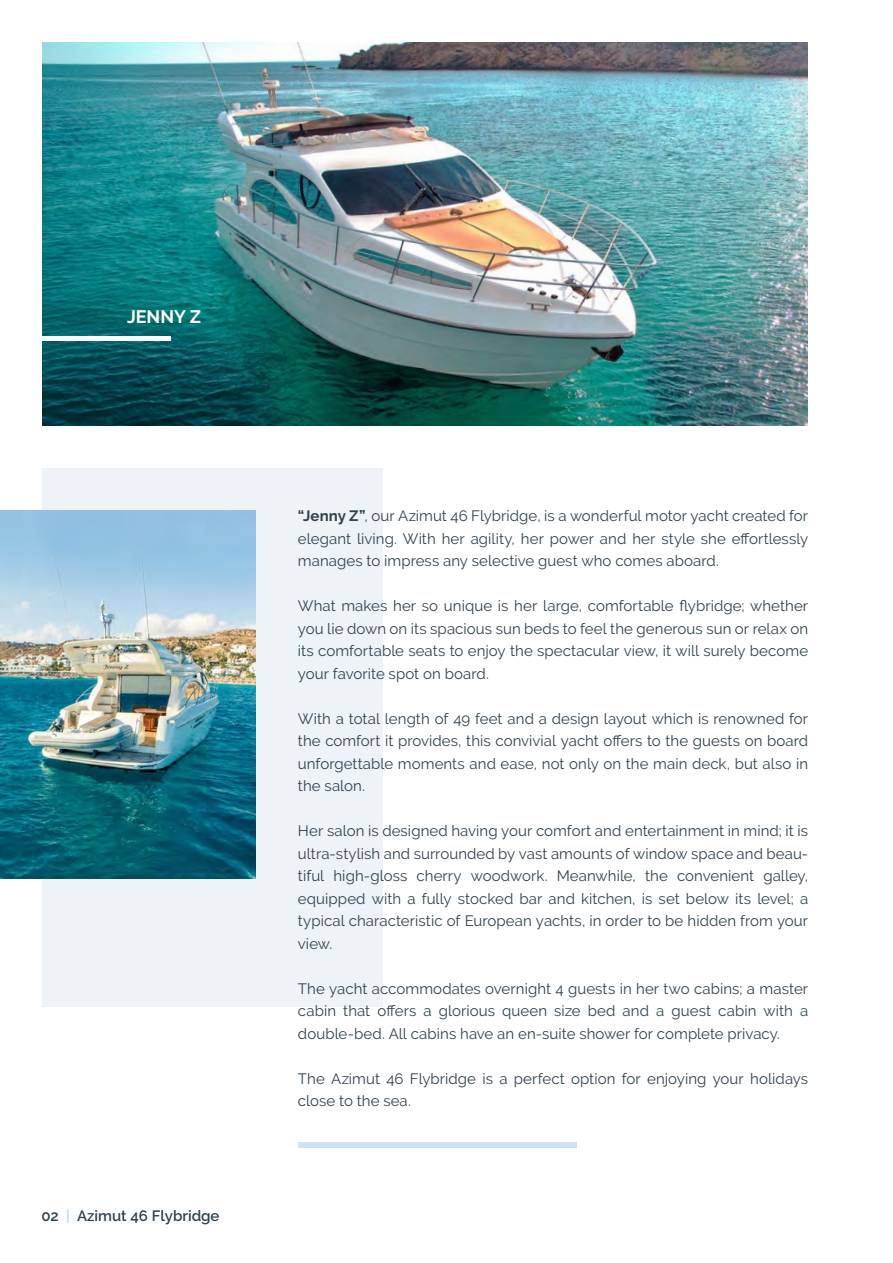
<style>
.page{position:relative;width:893px;height:1263px;background:#fff}
.page>*{position:absolute;margin:0;border:0;box-sizing:border-box;transform-origin:0 0}
.t1{font:700 18px "Raleway";color:#fff}
.t2{font:15px/22.5px "Raleway";letter-spacing:.005em;color:#30424d;text-align:justify}
.t3{font:600 15px "Raleway";color:#30424d}
.s1{color:#bcdcf2}
.s2{font-weight:700}
</style>
<div class="page">
<img style="left:42px;top:43px;width:766px;height:382px">
<hr style="left:0;top:336px;width:170px;height:4px;background:#fff">
<div style="left:42px;top:468px;width:341px;height:538px;background:#edf3f7"></div>
<div style="left:298px;top:1142px;width:278px;height:6px;background:#cde2f3"></div>
<img style="left:0;top:510px;width:255px;height:369px">
<p class="t1" style="left:127px;top:306px;width:76px">JENNY Z</p>
<p class="t3" style="left:41px;top:1206px;width:180px">02 <span class="s1">|</span> Azimut 46 Flybridge</p>
<p class="t2" style="left:298px;top:505px;width:512px"><span class="s2">“Jenny Z”</span>, our Azimut 46 Flybridge, is a wonderful motor yacht created for elegant living. With her agility, her power and her style she effortlessly manages to impress any selective guest who comes aboard.</p>
<p class="t2" style="left:298px;top:595px;width:512px">What makes her so unique is her large, comfortable flybridge; whether you lie down on its spacious sun beds to feel the generous sun or relax on its comfortable seats to enjoy the spectacular view, it will surely become your favorite spot on board.</p>
<p class="t2" style="left:298px;top:707px;width:512px">With a total length of 49 feet and a design layout which is renowned for the comfort it provides, this convivial yacht offers to the guests on board unforgettable moments and ease, not only on the main deck, but also in the salon.</p>
<p class="t2" style="left:298px;top:820px;width:512px">Her salon is designed having your comfort and entertainment in mind; it is ultra-stylish and surrounded by vast amounts of window space and beau&shy;tiful high-gloss cherry woodwork. Meanwhile, the convenient galley, equipped with a fully stocked bar and kitchen, is set below its level; a typical characteristic of European yachts, in order to be hidden from your view.</p>
<p class="t2" style="left:298px;top:977px;width:512px">The yacht accommodates overnight 4 guests in her two cabins; a master cabin that offers a glorious queen size bed and a guest cabin with a double-bed. All cabins have an en-suite shower for complete privacy.</p>
<p class="t2" style="left:298px;top:1067px;width:512px">The Azimut 46 Flybridge is a perfect option for enjoying your holidays close to the sea.</p>
</div>
